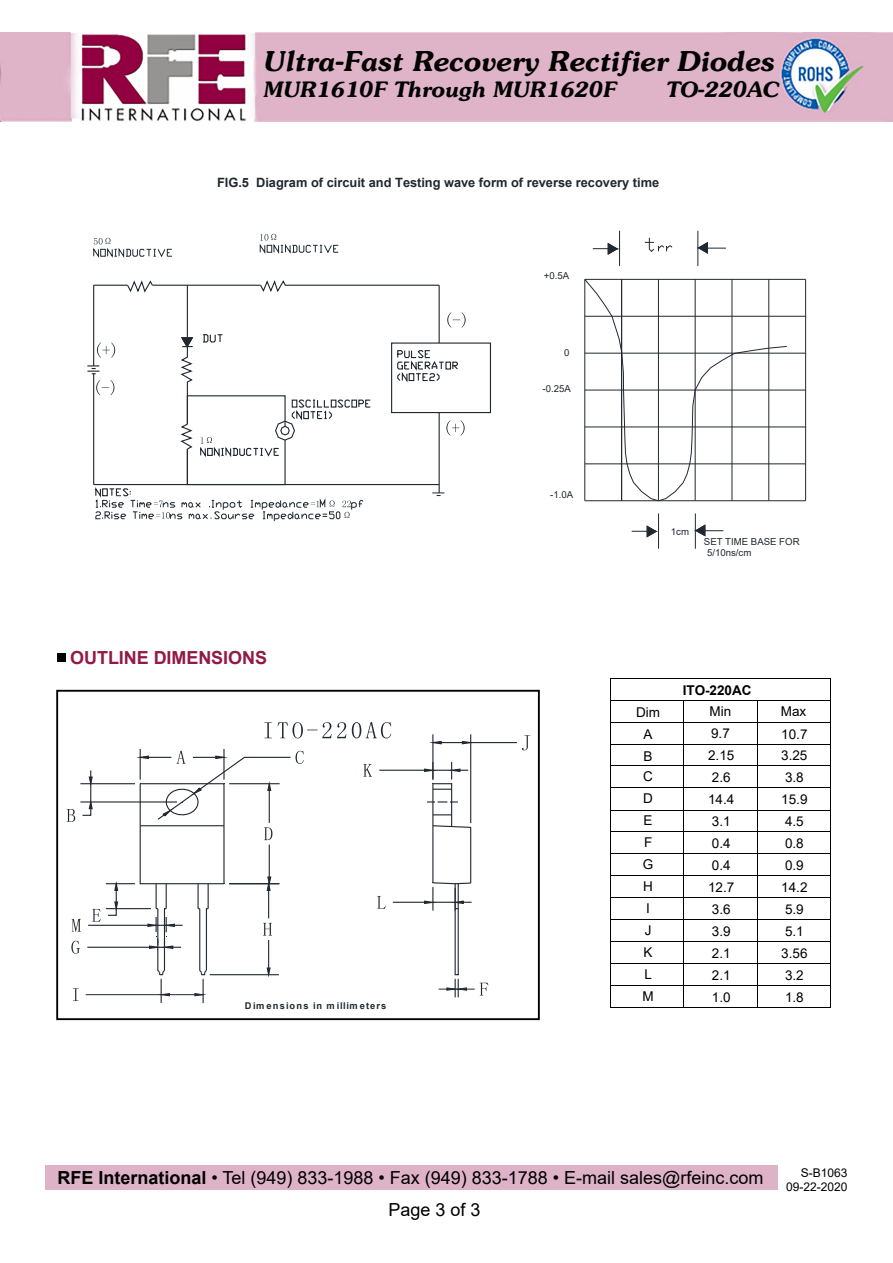
<style>
.page{position:relative;width:893px;height:1263px;background:#fff}
.page>*{position:absolute;margin:0;border:0;box-sizing:border-box;transform-origin:0 0}
.t1{font:italic 300 27px "Souvenir";color:#000}
.t2{font:italic 300 21px "Souvenir";color:#000}
.t3{font:18px "Arial";color:#000}
.t4{font:700 18px "Arial";letter-spacing:-.005em;color:#921a45}
.t5{font:13.5px "Arial";color:#000}
.t6{font:700 13.5px "Arial";color:#000}
.t7{font:700 12.9px "Arial";color:#212830}
.t8{font:12px/14.4px "Arial";color:#000;text-align:right}
.t9{font:9.6px/11.6px "Arial";letter-spacing:-.005em;color:#212830}
.t10{font:700 9.3px "Arial";letter-spacing:.13em;color:#212830}
.s1{font-weight:700}
</style>
<div class="page">
<hr style="left:585px;top:390px;width:220px;height:1px;background:#212830">
<svg style="left:645px;top:237px;width:28px;height:15px"></svg>
<hr style="left:805px;top:279px;width:1px;height:222px;background:#212830">
<hr style="left:585px;top:353px;width:220px;height:1px;background:#212830">
<hr style="left:585px;top:316px;width:220px;height:1px;background:#212830">
<hr style="left:585px;top:279px;width:220px;height:1px;background:#212830">
<hr style="left:585px;top:427px;width:220px;height:1px;background:#212830">
<hr style="left:585px;top:463px;width:220px;height:1px;background:#212830">
<hr style="left:585px;top:500px;width:220px;height:1px;background:#212830">
<hr style="left:658px;top:513px;width:1px;height:36px;background:#212830">
<hr style="left:695px;top:513px;width:1px;height:36px;background:#212830">
<svg style="left:696px;top:525px;width:27px;height:11px"></svg>
<svg style="left:632px;top:526px;width:24px;height:11px"></svg>
<hr style="left:619px;top:231px;width:1px;height:35px;background:#212830">
<hr style="left:697px;top:231px;width:1px;height:35px;background:#212830">
<svg style="left:697px;top:241px;width:29px;height:13px"></svg>
<svg style="left:593px;top:242px;width:27px;height:13px"></svg>
<hr style="left:93px;top:285px;width:1px;height:81px;background:#212830">
<hr style="left:94px;top:285px;width:33px;height:1px;background:#212830">
<hr style="left:439px;top:285px;width:1px;height:58px;background:#212830">
<hr style="left:94px;top:484px;width:345px;height:1px;background:#212830">
<div style="left:391px;top:343px;width:100px;height:70px;border:1px solid #212830"></div>
<hr style="left:187px;top:285px;width:1px;height:72px;background:#212830">
<svg style="left:447px;top:312px;width:19px;height:16px"></svg>
<svg style="left:446px;top:420px;width:19px;height:16px"></svg>
<svg style="left:126px;top:280px;width:28px;height:13px"></svg>
<svg style="left:259px;top:280px;width:181px;height:14px"></svg>
<hr style="left:152px;top:285px;width:109px;height:1px;background:#212830">
<hr style="left:439px;top:413px;width:1px;height:80px;background:#212830">
<svg style="left:93px;top:238px;width:79px;height:20px"></svg>
<svg style="left:259px;top:234px;width:80px;height:20px"></svg>
<div style="left:445px;top:362px;width:6px;height:8px;border:1px solid #212830"></div>
<svg style="left:452px;top:361px;width:6px;height:9px"></svg>
<svg style="left:397px;top:350px;width:47px;height:32px"></svg>
<svg style="left:87px;top:334px;width:284px;height:187px"></svg>
<svg style="left:432px;top:493px;width:12px;height:3px"></svg>
<svg style="left:584px;top:278px;width:203px;height:224px"></svg>
<hr style="left:610px;top:678px;width:220px;height:1px;background:#000">
<hr style="left:610px;top:700px;width:220px;height:1px;background:#000">
<hr style="left:610px;top:722px;width:220px;height:1px;background:#000">
<hr style="left:610px;top:744px;width:220px;height:1px;background:#000">
<hr style="left:610px;top:766px;width:220px;height:1px;background:#000">
<hr style="left:610px;top:788px;width:220px;height:1px;background:#000">
<hr style="left:610px;top:810px;width:220px;height:1px;background:#000">
<hr style="left:610px;top:832px;width:220px;height:1px;background:#000">
<hr style="left:610px;top:854px;width:220px;height:1px;background:#000">
<hr style="left:610px;top:876px;width:220px;height:1px;background:#000">
<hr style="left:610px;top:897px;width:220px;height:1px;background:#000">
<hr style="left:610px;top:919px;width:220px;height:1px;background:#000">
<hr style="left:610px;top:941px;width:220px;height:1px;background:#000">
<hr style="left:610px;top:963px;width:220px;height:1px;background:#000">
<hr style="left:610px;top:985px;width:220px;height:1px;background:#000">
<svg style="left:610px;top:679px;width:1px;height:328px"></svg>
<hr style="left:610px;top:1007px;width:73px;height:1px;background:#000">
<svg style="left:683px;top:701px;width:1px;height:307px"></svg>
<hr style="left:684px;top:1007px;width:73px;height:1px;background:#000">
<svg style="left:757px;top:701px;width:1px;height:306px"></svg>
<hr style="left:757px;top:1007px;width:73px;height:1px;background:#000">
<svg style="left:830px;top:678px;width:1px;height:330px"></svg>
<hr style="left:432px;top:784px;width:1px;height:99px;background:#212830">
<hr style="left:470px;top:827px;width:1px;height:56px;background:#212830">
<div style="left:455px;top:883px;width:4px;height:92px;border:1px solid #212830"></div>
<hr style="left:140px;top:749px;width:1px;height:31px;background:#212830">
<hr style="left:223px;top:749px;width:2px;height:31px;background:#212830">
<hr style="left:379px;top:770px;width:46px;height:1px;background:#212830">
<svg style="left:363px;top:764px;width:9px;height:13px"></svg>
<hr style="left:432px;top:734px;width:1px;height:46px;background:#212830">
<hr style="left:470px;top:734px;width:1px;height:89px;background:#212830">
<hr style="left:471px;top:742px;width:46px;height:1px;background:#212830">
<svg style="left:522px;top:735px;width:8px;height:15px"></svg>
<svg style="left:423px;top:762px;width:49px;height:67px"></svg>
<svg style="left:429px;top:740px;width:50px;height:5px"></svg>
<svg style="left:439px;top:975px;width:49px;height:22px"></svg>
<hr style="left:393px;top:902px;width:32px;height:1px;background:#212830">
<svg style="left:377px;top:896px;width:9px;height:13px"></svg>
<svg style="left:423px;top:882px;width:49px;height:29px"></svg>
<svg style="left:264px;top:722px;width:127px;height:16px"></svg>
<svg style="left:67px;top:751px;width:237px;height:252px"></svg>
<div style="left:56px;top:690px;width:484px;height:330px;border:2px solid #000"></div>
<img style="left:0;top:33px;width:893px;height:88px">
<div style="left:45px;top:1165px;width:733px;height:24px;background:#dfb3c7"></div>
<div style="left:57px;top:654px;width:9px;height:8px;background:#000"></div>
<h1 class="t1" style="left:262px;top:44px;width:512px">Ultra-Fast Recovery Rectifier Diodes</h1>
<h2 class="t2" style="left:262px;top:75px;width:354px">MUR1610F Through MUR1620F</h2>
<h2 class="t2" style="left:665px;top:75px;width:114px">TO-220AC</h2>
<p class="t7" style="left:217px;top:173px;width:444px">FIG.5 Diagram of circuit and Testing wave form of reverse recovery time</p>
<p class="t9" style="left:544px;top:270px;width:27px">+0.5A</p>
<p class="t9" style="left:564px;top:347px;width:7px">0</p>
<p class="t9" style="left:542px;top:382px;width:30px">-0.25A</p>
<h3 class="t4" style="left:70px;top:645px;width:198px">OUTLINE DIMENSIONS</h3>
<p class="t10" style="left:245px;top:1000px;width:143px">Dimensions in millimeters</p>
<p class="t9" style="left:550px;top:489px;width:24px">-1.0A</p>
<p class="t9" style="left:671px;top:526px;width:20px">1cm</p>
<p class="t9" style="left:707px;top:535px;width:94px;text-indent:-3px">SET TIME BASE FOR<br>5/10ns/cm</p>
<p class="t6" style="left:683px;top:680px;width:70px">ITO-220AC</p>
<p class="t5" style="left:636px;top:703px;width:25px">Dim</p>
<p class="t5" style="left:710px;top:702px;width:23px">Min</p>
<p class="t5" style="left:781px;top:702px;width:27px">Max</p>
<p class="t5" style="left:644px;top:725px;width:11px">A</p>
<p class="t5" style="left:711px;top:724px;width:20px">9.7</p>
<p class="t5" style="left:781px;top:725px;width:28px">10.7</p>
<p class="t5" style="left:644px;top:747px;width:11px">B</p>
<p class="t5" style="left:708px;top:746px;width:28px">2.15</p>
<p class="t5" style="left:781px;top:746px;width:28px">3.25</p>
<p class="t5" style="left:643px;top:767px;width:11px">C</p>
<p class="t5" style="left:712px;top:768px;width:20px">2.6</p>
<p class="t5" style="left:785px;top:768px;width:20px">3.8</p>
<p class="t5" style="left:643px;top:789px;width:11px">D</p>
<p class="t5" style="left:708px;top:790px;width:28px">14.4</p>
<p class="t5" style="left:781px;top:790px;width:28px">15.9</p>
<p class="t5" style="left:644px;top:811px;width:11px">E</p>
<p class="t5" style="left:712px;top:812px;width:20px">3.1</p>
<p class="t5" style="left:785px;top:812px;width:20px">4.5</p>
<p class="t5" style="left:644px;top:833px;width:10px">F</p>
<p class="t5" style="left:712px;top:834px;width:20px">0.4</p>
<p class="t5" style="left:785px;top:834px;width:20px">0.8</p>
<p class="t5" style="left:643px;top:855px;width:12px">G</p>
<p class="t5" style="left:712px;top:856px;width:20px">0.4</p>
<p class="t5" style="left:785px;top:856px;width:20px">0.9</p>
<p class="t5" style="left:643px;top:877px;width:11px">H</p>
<p class="t5" style="left:708px;top:878px;width:28px">12.7</p>
<p class="t5" style="left:781px;top:878px;width:28px">14.2</p>
<p class="t5" style="left:646px;top:899px;width:5px">I</p>
<p class="t5" style="left:712px;top:900px;width:20px">3.6</p>
<p class="t5" style="left:785px;top:900px;width:20px">5.9</p>
<p class="t5" style="left:645px;top:921px;width:8px">J</p>
<p class="t5" style="left:712px;top:922px;width:20px">3.9</p>
<p class="t5" style="left:785px;top:922px;width:20px">5.1</p>
<p class="t5" style="left:644px;top:943px;width:11px">K</p>
<p class="t5" style="left:712px;top:944px;width:20px">2.1</p>
<p class="t5" style="left:781px;top:944px;width:28px">3.56</p>
<p class="t5" style="left:644px;top:965px;width:9px">L</p>
<p class="t5" style="left:712px;top:966px;width:20px">2.1</p>
<p class="t5" style="left:785px;top:966px;width:20px">3.2</p>
<p class="t5" style="left:642px;top:987px;width:13px">M</p>
<p class="t5" style="left:712px;top:987px;width:20px">1.0</p>
<p class="t5" style="left:785px;top:987px;width:20px">1.8</p>
<h3 class="t3" style="left:57px;top:1165px;width:708px"><span class="s1">RFE International</span> • Tel (949) 833-1988 • Fax (949) 833-1788 • E-mail sales@rfeinc.com</h3>
<h3 class="t3" style="left:388px;top:1197px;width:94px">Page 3 of 3</h3>
<p class="t8" style="left:786px;top:1166px;width:63px">S-B1063<br>09-22-2020</p>
</div>
